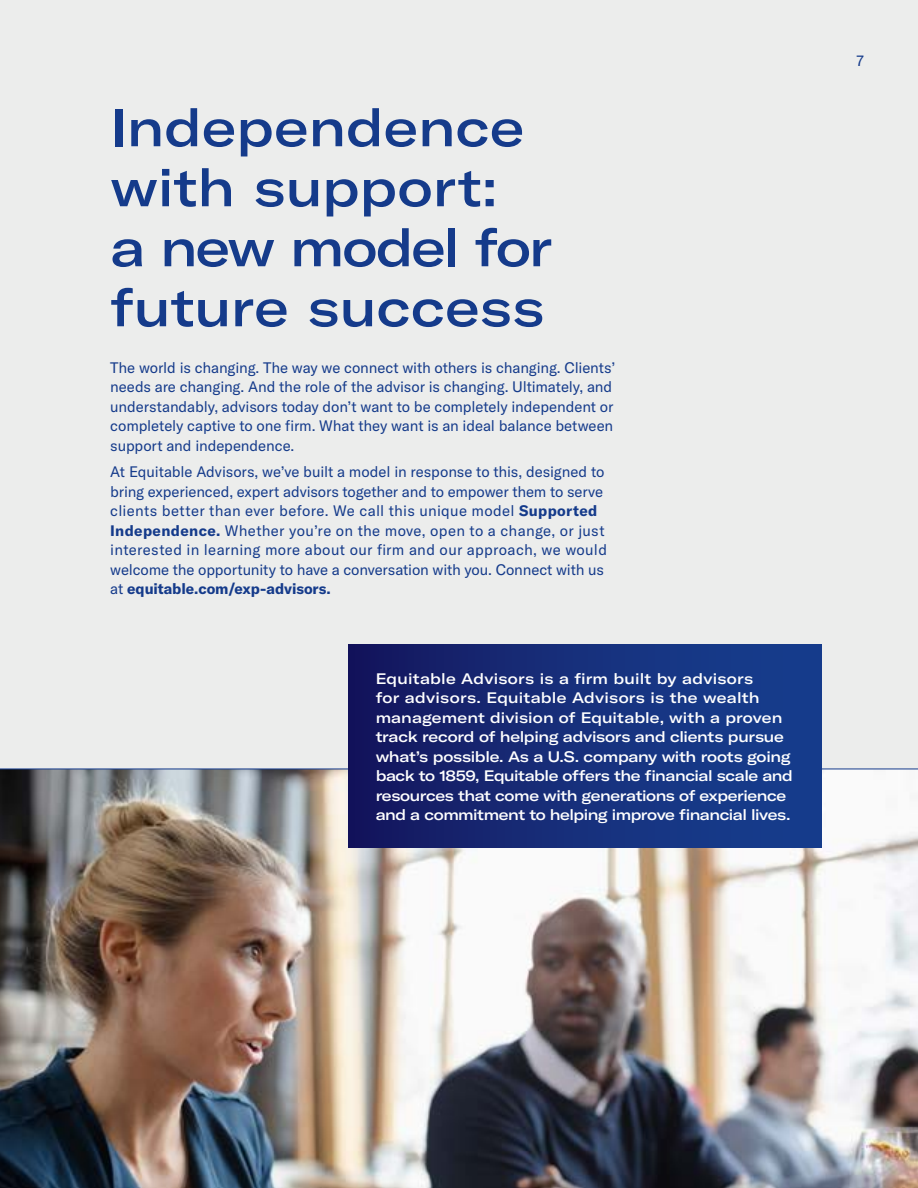
<style>
.page{position:relative;width:918px;height:1188px;background:#fff}
.page>*{position:absolute;margin:0;border:0;box-sizing:border-box;transform-origin:0 0}
.t1{font:500 expanded 52.5px/60px "GT America";color:#153b8b}
.t2{font:15px/19.5px "GT America";letter-spacing:-.005em;color:#153b8b}
.t3{font:500 expanded 15px/19.5px "GT America";letter-spacing:-.02em;color:#fff}
.s1{font-weight:700}
</style>
<div class="page">
<img style="left:0;top:769px;width:918px;height:419px">
<div style="left:0;top:0;width:918px;height:769px;background:#ecedec"></div>
<div style="left:349px;top:645px;width:472px;height:202px;background:linear-gradient(to right,#151860,#174292)"></div>
<h1 class="t1" style="left:110px;top:97px;width:443px">Independence with support:<br>a new model for future success</h1>
<p class="t2" style="left:110px;top:358px;width:506px">The world is changing. The way we connect with others is changing. Clients’ needs are changing. And the role of the advisor is changing. Ultimately, and understandably, advisors today don’t want to be completely independent or completely captive to one firm. What they want is an ideal balance between support and independence.</p>
<p class="t2" style="left:110px;top:462px;width:498px">At Equitable Advisors, we’ve built a model in response to this, designed to bring experienced, expert advisors together and to empower them to serve clients better than ever before. We call this unique model <span class="s1">Supported Independence.</span> Whether you’re on the move, open to a change, or just interested in learning more about our firm and our approach, we would welcome the opportunity to have a conversation with you. Connect with us at <span class="s1">equitable.com/exp-advisors.</span></p>
<p class="t3" style="left:376px;top:668px;width:419px">Equitable Advisors is a firm built by advisors<br>for advisors. Equitable Advisors is the wealth management division of Equitable, with a proven track record of helping advisors and clients pursue what’s possible. As a U.S. company with roots going back to 1859, Equitable offers the financial scale and resources that come with generations of experience and a commitment to helping improve financial lives.</p>
<p class="t2" style="left:857px;top:51px;width:9px">7</p>
</div>
